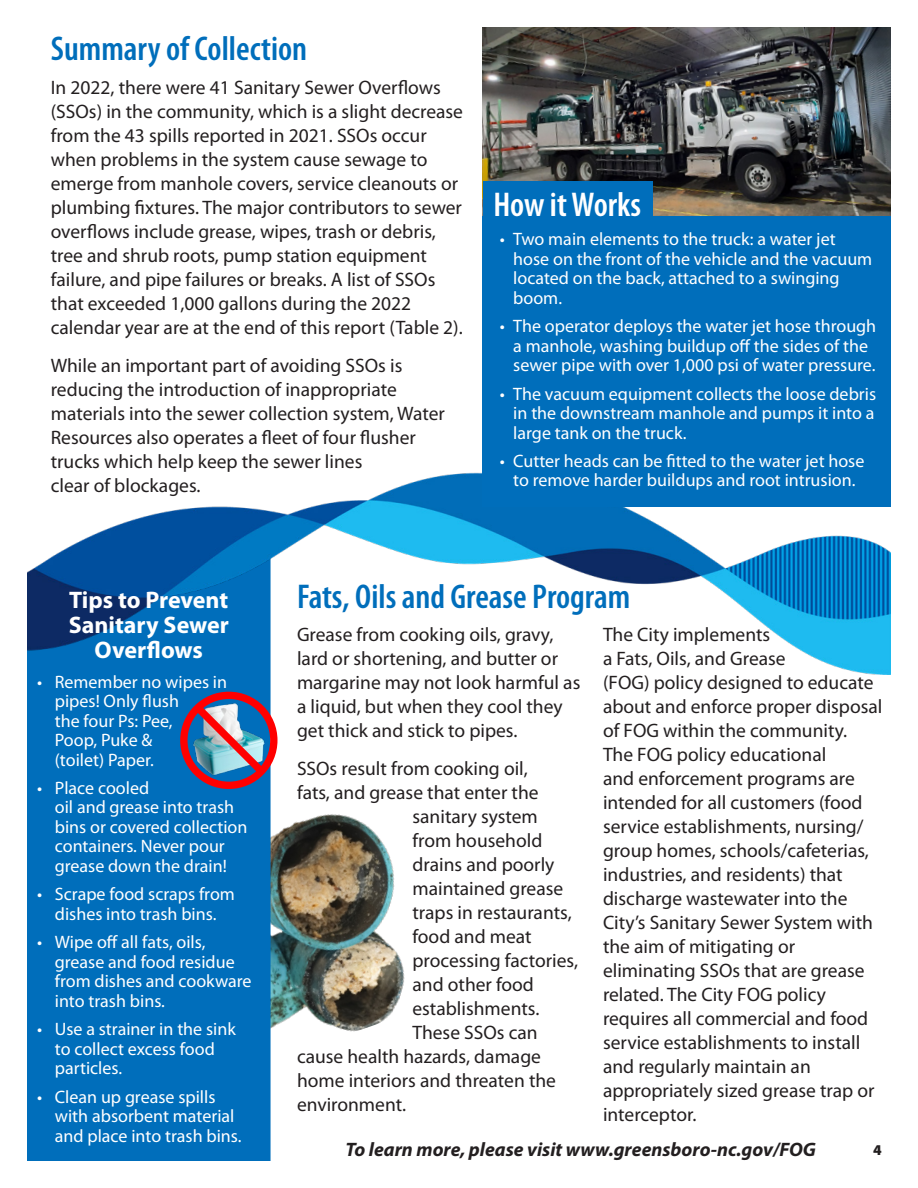
<style>
.page{position:relative;width:918px;height:1188px;background:#fff}
.page>*{position:absolute;margin:0;border:0;box-sizing:border-box;transform-origin:0 0}
.t1{font:600 condensed 34.5px "Myriad Pro";color:#006ebb}
.t2{font:600 condensed 34.5px "Myriad Pro";color:#fff}
.t3{font:700 24px/24.8px "Myriad Pro";color:#fff;text-align:center}
.t4{font:19.5px/24px "Myriad Pro";color:#231f20}
.t5{font:italic 700 19.5px "Myriad Pro";color:#231f20}
.t6{font:18px/19.5px "Myriad Pro";color:#fff}
.t7{font:900 15px "Myriad Pro";color:#231f20}
</style>
<div class="page">
<img style="left:271px;top:814px;width:134px;height:218px">
<div style="left:27px;top:674px;width:244px;height:487px;background:#006ebb"></div>
<img style="left:27px;top:424px;width:864px;height:250px">
<div style="left:483px;top:27px;width:408px;height:480px;background:#006ebb"></div>
<div style="left:180px;top:692px;width:97px;height:97px;border:7px solid #f00;border-radius:50%"></div>
<img style="left:186px;top:696px;width:88px;height:87px">
<img style="left:483px;top:27px;width:408px;height:189px">
<div style="left:483px;top:182px;width:169px;height:47px;background:#006ebb"></div>
<p class="t1" style="left:51px;top:27px;width:258px">Summary of Collection</p>
<p class="t4" style="left:51px;top:75px;width:414px">In 2022, there were 41 Sanitary Sewer Overflows (SSOs) in the community, which is a slight decrease from the 43 spills reported in 2021. SSOs occur when problems in the system cause sewage to emerge from manhole covers, service cleanouts or plumbing fixtures. The major contributors to sewer overflows include grease, wipes, trash or debris, tree and shrub roots, pump station equipment failure, and pipe failures or breaks. A list of SSOs that exceeded 1,000 gallons during the 2022 calendar year are at the end of this report (Table 2).</p>
<p class="t4" style="left:51px;top:353px;width:396px">While an important part of avoiding SSOs is reducing the introduction of inappropriate materials into the sewer collection system, Water Resources also operates a fleet of four flusher trucks which help keep the sewer lines<br>clear of blockages.</p>
<p class="t2" style="left:493px;top:183px;width:149px">How it Works</p>
<p class="t6" style="left:513px;top:229px;width:361px;text-indent:-14px">• Two main elements to the truck: a water jet hose on the front of the vehicle and the vacuum located on the back, attached to a swinging boom.</p>
<p class="t6" style="left:513px;top:316px;width:364px;text-indent:-14px">• The operator deploys the water jet hose through a manhole, washing buildup off the sides of the sewer pipe with over 1,000 psi of water pressure.</p>
<p class="t6" style="left:513px;top:383px;width:364px;text-align:justify;text-indent:-14px">• The vacuum equipment collects the loose debris in the downstream manhole and pumps it into a large tank on the truck.</p>
<p class="t6" style="left:500px;top:451px;width:366px;text-align:center">• Cutter heads can be fitted to the water jet hose to remove harder buildups and root intrusion.</p>
<p class="t3" style="left:69px;top:587px;width:161px">Tips to Prevent</p>
<p class="t1" style="left:297px;top:575px;width:335px">Fats, Oils and Grease Program</p>
<p class="t3" style="left:69px;top:612px;width:162px">Sanitary Sewer<br>Overflows</p>
<p class="t4" style="left:297px;top:622px;width:285px">Grease from cooking oils, gravy, lard or shortening, and butter or margarine may not look harmful as a liquid, but when they cool they get thick and stick to pipes.</p>
<p class="t4" style="left:297px;top:756px;width:232px">SSOs result from cooking oil,</p>
<p class="t4" style="left:297px;top:780px;width:243px">fats, and grease that enter the</p>
<p class="t4" style="left:412px;top:804px;width:127px">sanitary system</p>
<p class="t4" style="left:412px;top:828px;width:131px">from household</p>
<p class="t4" style="left:412px;top:852px;width:144px">drains and poorly</p>
<p class="t4" style="left:412px;top:876px;width:152px">maintained grease</p>
<p class="t4" style="left:412px;top:900px;width:161px">traps in restaurants,</p>
<p class="t4" style="left:412px;top:924px;width:121px">food and meat</p>
<p class="t4" style="left:412px;top:948px;width:167px">processing factories,</p>
<p class="t4" style="left:412px;top:972px;width:123px">and other food</p>
<p class="t4" style="left:412px;top:996px;width:128px">establishments.</p>
<p class="t4" style="left:412px;top:1020px;width:127px">These SSOs can</p>
<p class="t4" style="left:297px;top:1044px;width:246px">cause health hazards, damage</p>
<p class="t4" style="left:297px;top:1068px;width:261px">home interiors and threaten the</p>
<p class="t4" style="left:297px;top:1092px;width:111px">environment.</p>
<p class="t4" style="left:603px;top:622px;width:281px">The City implements<br>a Fats, Oils, and Grease<br>(FOG) policy designed to educate about and enforce proper disposal of FOG within the community.<br>The FOG policy educational<br>and enforcement programs are intended for all customers (food service establishments, nursing/ group homes, schools/cafeterias, industries, and residents) that discharge wastewater into the<br>City’s Sanitary Sewer System with the aim of mitigating or eliminating SSOs that are grease related. The City FOG policy requires all commercial and food service establishments to install and regularly maintain an appropriately sized grease trap or interceptor.</p>
<p class="t5" style="left:346px;top:1136px;width:472px">To learn more, please visit www.greensboro-nc.gov/FOG</p>
<p class="t6" style="left:55px;top:671px;width:174px;text-indent:-18px">• Remember no wipes in pipes! Only flush<br>the four Ps: Pee,<br>Poop, Puke &amp;<br>(toilet) Paper.</p>
<p class="t6" style="left:55px;top:778px;width:194px;text-indent:-18px">• Place cooled<br>oil and grease into trash bins or covered collection containers. Never pour grease down the drain!</p>
<p class="t6" style="left:37px;top:884px;width:199px;text-align:center">• Scrape food scraps from dishes into trash bins.</p>
<p class="t6" style="left:55px;top:932px;width:198px;text-indent:-18px">• Wipe off all fats, oils, grease and food residue from dishes and cookware into trash bins.</p>
<p class="t6" style="left:55px;top:1019px;width:183px;text-indent:-18px">• Use a strainer in the sink to collect excess food particles.</p>
<p class="t6" style="left:55px;top:1087px;width:188px;text-indent:-18px">• Clean up grease spills with absorbent material and place into trash bins.</p>
<p class="t7" style="left:873px;top:1139px;width:10px">4</p>
</div>
